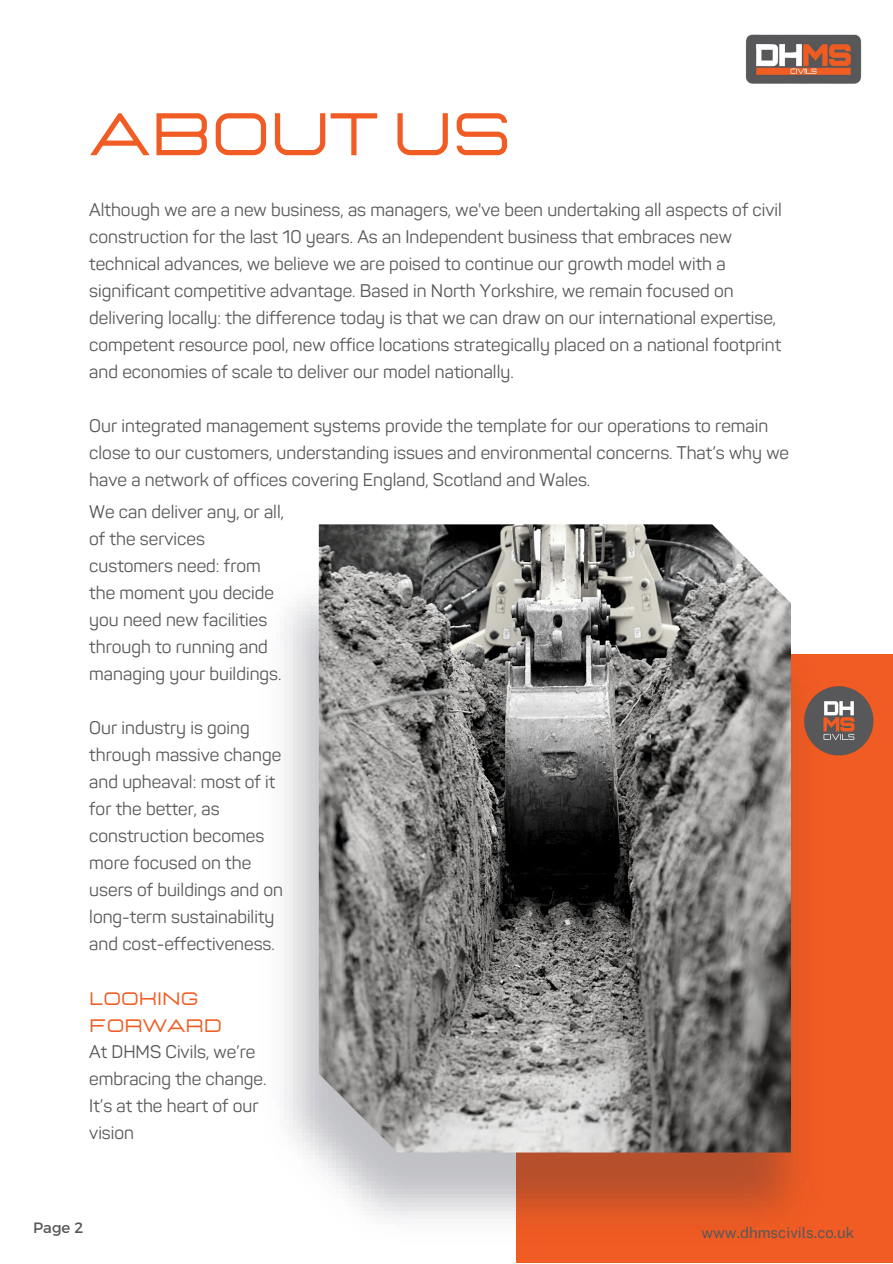
<style>
.page{position:relative;width:893px;height:1264px;background:#fff}
.page>*{position:absolute;margin:0;border:0;box-sizing:border-box;transform-origin:0 0}
.t1{font:60px "Lastica";color:#f05c23}
.t2{font:18px/27px "Sahar";color:#585759}
.t3{font:18px/27px "Lastica";color:#f05c23}
.t4{font:15px "Public Sans";color:#585759}
.t5{font:15px "Montserrat";color:#585759}
</style>
<div class="page">
<div style="left:516px;top:654px;width:376px;height:608px;background:#f05c23"></div>
<img style="left:284px;top:561px;width:514px;height:658px">
<img style="left:319px;top:524px;width:471px;height:628px">
<img style="left:745px;top:34px;width:117px;height:50px">
<img style="left:804px;top:686px;width:70px;height:70px">
<p class="t1" style="left:89px;top:105px;width:423px">ABOUT US</p>
<p class="t2" style="left:89px;top:198px;width:694px">Although we are a new business, as managers, we've been undertaking all aspects of civil construction for the last 10 years. As an Independent business that embraces new technical advances, we believe we are poised to continue our growth model with a significant competitive advantage. Based in North Yorkshire, we remain focused on delivering locally: the difference today is that we can draw on our international expertise, competent resource pool, new office locations strategically placed on a national footprint and economies of scale to deliver our model nationally.</p>
<p class="t2" style="left:89px;top:414px;width:680px">Our integrated management systems provide the template for our operations to remain</p>
<p class="t2" style="left:89px;top:441px;width:701px">close to our customers, understanding issues and environmental concerns. That’s why we have a network of offices covering England, Scotland and Wales.</p>
<p class="t2" style="left:89px;top:500px;width:196px">We can deliver any, or all, of the services customers need: from the moment you decide you need new facilities through to running and managing your buildings.</p>
<p class="t2" style="left:89px;top:716px;width:195px">Our industry is going through massive change and upheaval: most of it for the better, as construction becomes more focused on the users of buildings and on long-term sustainability and cost-effectiveness.</p>
<p class="t3" style="left:89px;top:985px;width:134px">LOOKING<br>FORWARD</p>
<p class="t2" style="left:89px;top:1039px;width:179px">At DHMS Civils, we’re embracing the change.<br>It’s at the heart of our vision</p>
<p class="t5" style="left:33px;top:1218px;width:52px">Page 2</p>
<p class="t4" style="left:701px;top:1223px;width:154px">www.dhmscivils.co.uk</p>
</div>
